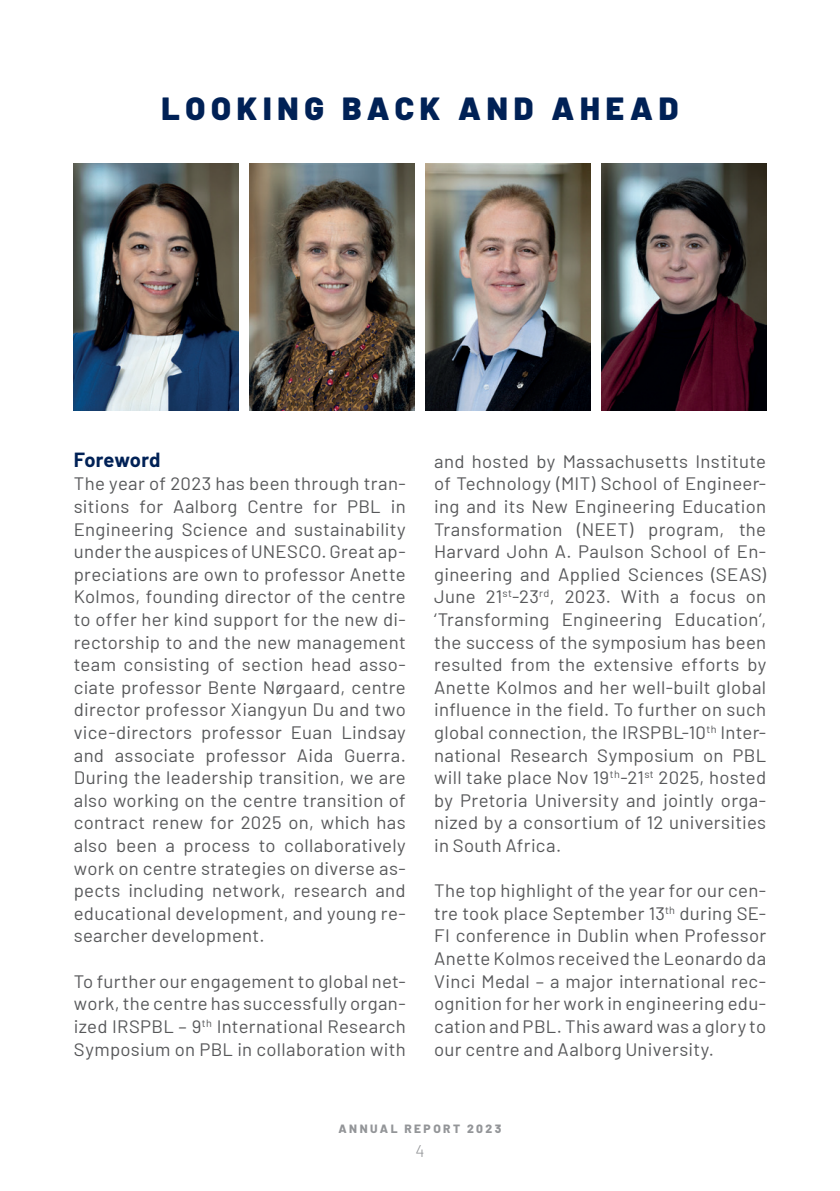
<style>
.page{position:relative;width:840px;height:1191px;background:#fff}
.page>*{position:absolute;margin:0;border:0;box-sizing:border-box;transform-origin:0 0}
.t1{font:900 32px "Barlow";letter-spacing:.18em;color:#002156}
.t2{font:700 20px "Barlow";letter-spacing:.005em;color:#002156}
.t3{font:18px/22.6px "Barlow";letter-spacing:.015em;color:#57585a;text-align:justify}
.t4{font:300 17px "Barlow";color:#939598}
.t5{font:800 12px "Barlow";letter-spacing:.205em;color:#939598}
</style>
<div class="page">
<img style="left:425px;top:163px;width:165px;height:247px">
<img style="left:74px;top:163px;width:164px;height:247px">
<img style="left:249px;top:163px;width:165px;height:247px">
<img style="left:601px;top:163px;width:164px;height:247px">
<h1 class="t1" style="left:161px;top:84px;width:518px">LOOKING BACK AND AHEAD</h1>
<p class="t2" style="left:74px;top:445px;width:88px">Foreword</p>
<p class="t3" style="left:74px;top:471px;width:333px">The year of 2023 has been through tran&shy;sitions for Aalborg Centre for PBL in Engineering Science and sustainability under the auspices of UNESCO. Great ap&shy;preciations are own to professor Anette Kolmos, founding director of the centre to offer her kind support for the new di&shy;rectorship to and the new management team consisting of section head asso&shy;ciate professor Bente Nørgaard, centre director professor Xiangyun Du and two vice-directors professor Euan Lindsay and associate professor Aida Guerra.<br>During the leadership transition, we are also working on the centre transition of contract renew for 2025 on, which has also been a process to collaboratively work on centre strategies on diverse as&shy;pects including network, research and educational development, and young re&shy;searcher development.</p>
<p class="t3" style="left:74px;top:968px;width:333px">To further our engagement to global net&shy;work, the centre has successfully organ&shy;ized IRSPBL – 9<sup>th</sup> International Research Symposium on PBL in collaboration with</p>
<p class="t3" style="left:434px;top:448px;width:333px">and hosted by Massachusetts Institute of Technology (MIT) School of Engineer&shy;ing and its New Engineering Education Transformation (NEET) program, the Harvard John A. Paulson School of En&shy;gineering and Applied Sciences (SEAS)<br>June 21<sup>st</sup>-23<sup>rd</sup>, 2023. With a focus on ‘Transforming Engineering Education’, the success of the symposium has been resulted from the extensive efforts by Anette Kolmos and her well-built global influence in the field. To further on such global connection, the IRSPBL-10<sup>th</sup> Inter&shy;national Research Symposium on PBL will take place Nov 19<sup>th</sup>-21<sup>st</sup> 2025, hosted by Pretoria University and jointly orga&shy;nized by a consortium of 12 universities in South Africa.</p>
<p class="t3" style="left:434px;top:878px;width:333px">The top highlight of the year for our cen&shy;tre took place September 13<sup>th</sup> during SE-FI conference in Dublin when Professor Anette Kolmos received the Leonardo da Vinci Medal – a major international rec&shy;ognition for her work in engineering edu&shy;cation and PBL. This award was a glory to our centre and Aalborg University.</p>
<p class="t5" style="left:338px;top:1119px;width:164px">ANNUAL REPORT 2023</p>
<p class="t4" style="left:415px;top:1138px;width:11px">4</p>
</div>
